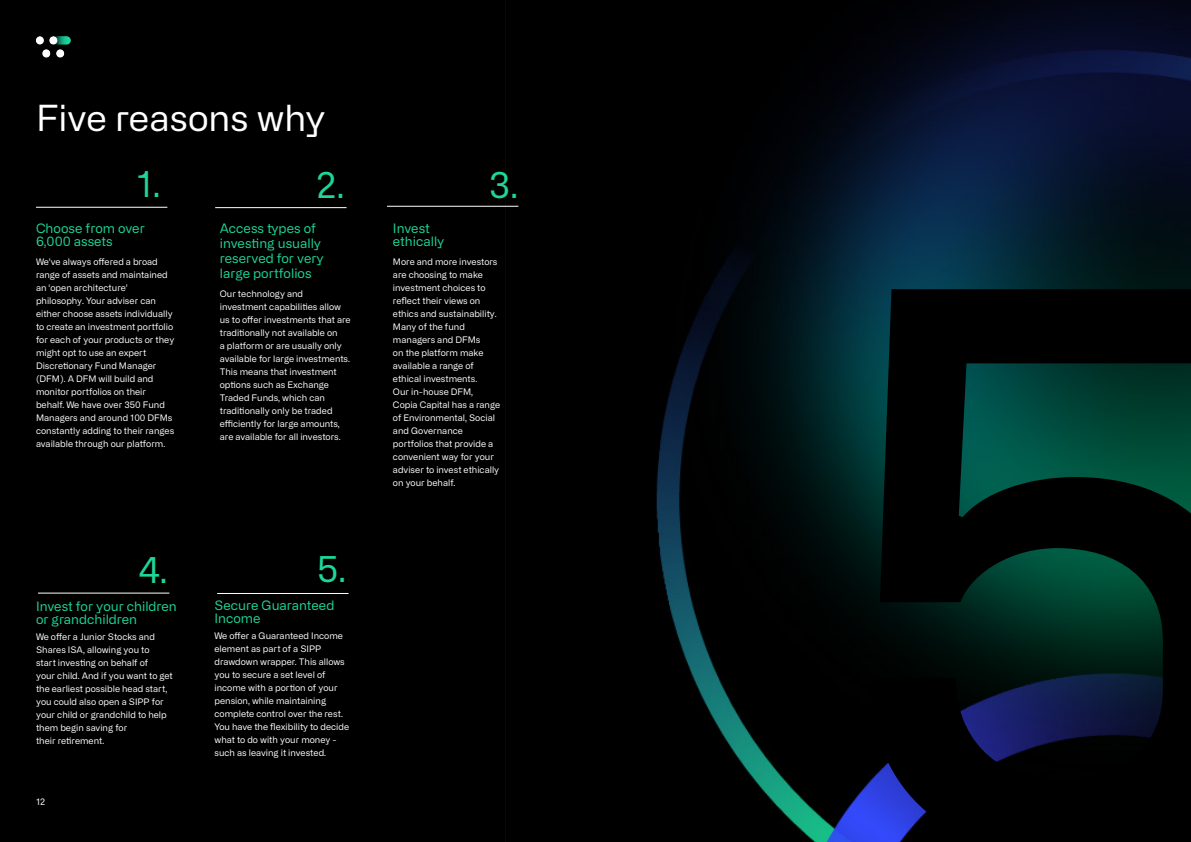
<style>
.page{position:relative;width:1191px;height:842px;background:#000}
.page>*{position:absolute;margin:0;border:0;box-sizing:border-box;transform-origin:0 0}
.t1{font:36px "Alliance No.2";color:#fff}
.t2{font:36px "Alliance No.2";color:#1dd698}
.t3{font:13px/13px "Alliance No.2";color:#1dd698}
.t4{font:9px/13px "Alliance No.2";color:#fff}
</style>
<div class="page">
<img style="left:504px;top:0;width:687px;height:842px">
<img style="left:36px;top:36px;width:35px;height:21px">
<svg style="left:870px;top:289px;width:321px;height:553px"></svg>
<hr style="left:38px;top:593px;width:131px;height:1px;background:#fff">
<hr style="left:217px;top:593px;width:131px;height:1px;background:#fff">
<hr style="left:36px;top:207px;width:131px;height:1px;background:#fff">
<hr style="left:215px;top:207px;width:131px;height:1px;background:#fff">
<hr style="left:387px;top:206px;width:131px;height:1px;background:#fff">
<p class="t1" style="left:36px;top:96px;width:291px">Five reasons why</p>
<p class="t2" style="left:137px;top:162px;width:25px">1.</p>
<p class="t2" style="left:316px;top:162px;width:30px">2.</p>
<p class="t2" style="left:489px;top:162px;width:31px">3.</p>
<p class="t3" style="left:36px;top:222px;width:110px">Choose from over<br>6,000 assets</p>
<p class="t4" style="left:36px;top:255px;width:140px">We’ve always offered a broad range of assets and maintained an ‘open architecture’ philosophy. Your adviser can either choose assets individually to create an investment portfolio for each of your products or they might opt to use an expert<br>Discretionary Fund Manager (DFM). A DFM will build and monitor portfolios on their behalf. We have over 350 Fund<br>Managers and around 100 DFMs constantly adding to their ranges available through our platform.</p>
<p class="t3" style="left:220px;top:221px;width:105px;line-height:15px">Access types of investing usually reserved for very large portfolios</p>
<p class="t4" style="left:220px;top:287px;width:132px">Our technology and investment capabilities allow us to offer investments that are traditionally not available on<br>a platform or are usually only available for large investments.<br>This means that investment options such as Exchange<br>Traded Funds, which can traditionally only be traded efficiently for large amounts, are available for all investors.</p>
<p class="t2" style="left:138px;top:547px;width:31px">4.</p>
<p class="t2" style="left:317px;top:547px;width:31px">5.</p>
<p class="t3" style="left:36px;top:600px;width:142px">Invest for your children or grandchildren</p>
<p class="t4" style="left:36px;top:630px;width:138px">We offer a Junior Stocks and<br>Shares ISA, allowing you to<br>start investing on behalf of<br>your child. And if you want to get the earliest possible head start, you could also open a SIPP for your child or grandchild to help them begin saving for<br>their retirement.</p>
<p class="t4" style="left:36px;top:796px;width:11px">12</p>
<p class="t3" style="left:214px;top:599px;width:121px">Secure Guaranteed<br>Income</p>
<p class="t4" style="left:214px;top:629px;width:136px">We offer a Guaranteed Income element as part of a SIPP drawdown wrapper. This allows you to secure a set level of income with a portion of your pension, while maintaining complete control over the rest.<br>You have the flexibility to decide what to do with your money - such as leaving it invested.</p>
<p class="t3" style="left:393px;top:222px;width:53px">Invest ethically</p>
<p class="t4" style="left:393px;top:255px;width:109px">More and more investors are choosing to make investment choices to reflect their views on ethics and sustainability.<br>Many of the fund managers and DFMs<br>on the platform make available a range of ethical investments.<br>Our in-house DFM,<br>Copia Capital has a range of Environmental, Social and Governance portfolios that provide a convenient way for your adviser to invest ethically on your behalf.</p>
</div>
